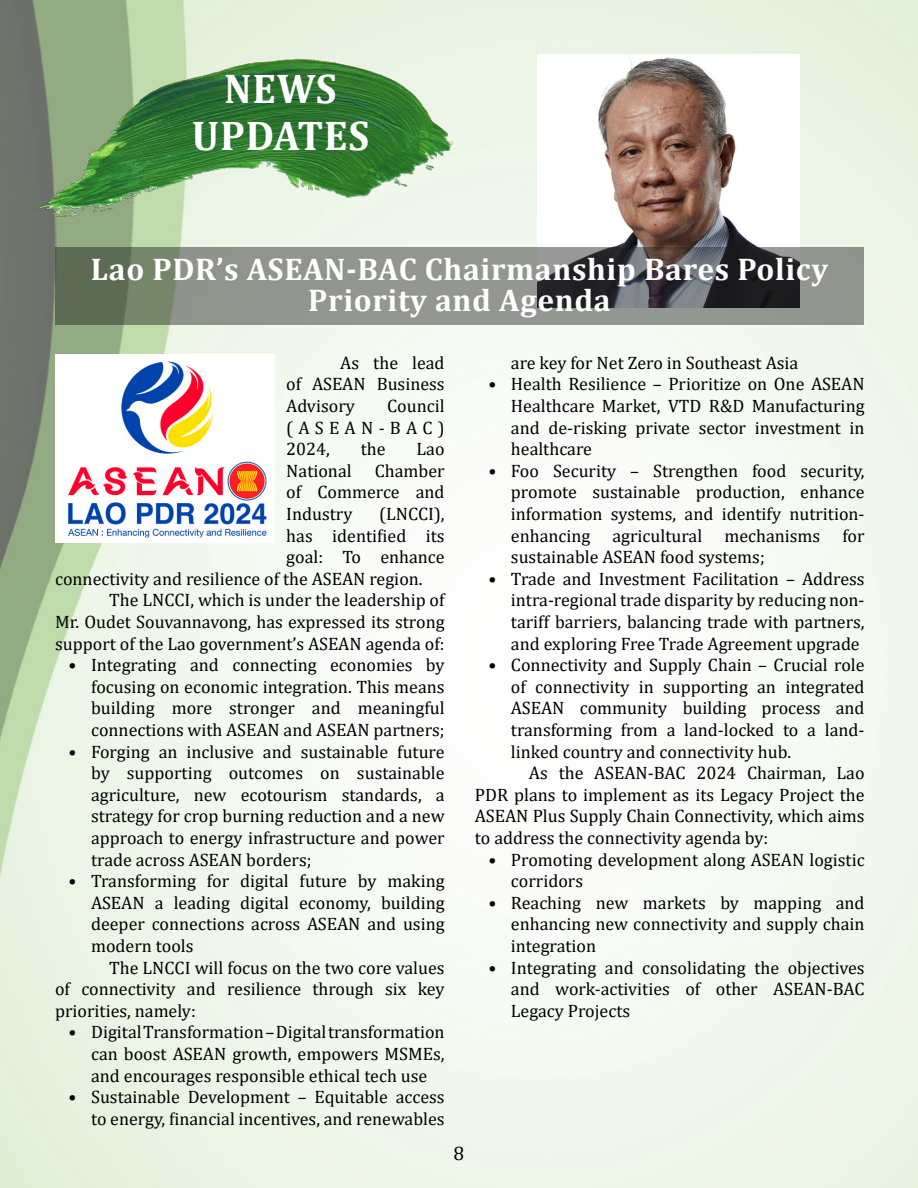
<style>
.page{position:relative;width:918px;height:1188px;background:#fff}
.page>*{position:absolute;margin:0;border:0;box-sizing:border-box;transform-origin:0 0}
.Section_head{font:700 41.7px "Cambria";letter-spacing:.02em;color:#fff}
.Head{font:700 31.5px/31.5px "Cambria";letter-spacing:.02em;color:#fff;text-align:center}
.t1{font:19.5px "Cambria";color:#000}
.Body{font:18px/21.6px "Cambria";color:#000;text-align:justify}
</style>
<div class="page">
<img style="left:0;top:0;width:918px;height:1188px">
<img style="left:55px;top:355px;width:219px;height:188px">
<img style="left:537px;top:54px;width:263px;height:194px">
<svg style="left:55px;top:248px;width:808px;height:78px;background:#787c76"></svg>
<img style="left:28px;top:54px;width:436px;height:164px">
<p class="Section_head" style="left:224px;top:59px;width:114px">NEWS</p>
<p class="Section_head" style="left:192px;top:106px;width:179px">UPDATES</p>
<p class="Head" style="left:91px;top:252px;width:739px">Lao PDR’s ASEAN-BAC Chairmanship Bares Policy<br>Priority and Agenda</p>
<p class="Body" style="left:286px;top:352px;width:160px;text-indent:54px">As the lead of ASEAN Business Advisory</p>
<p class="Body" style="left:511px;top:352px;width:289px">are key for Net Zero in Southeast Asia</p>
<p class="Body" style="left:511px;top:373px;width:355px;text-indent:-22px">• Health Resilience – Prioritize on One ASEAN Healthcare Market, VTD R&amp;D Manufacturing and de-risking private sector investment in healthcare</p>
<p class="Body" style="left:511px;top:460px;width:355px;text-indent:-22px">• Foo Security – Strengthen food security, promote sustainable production, enhance information systems, and identify nutrition&shy;enhancing agricultural mechanisms for sustainable ASEAN food systems;</p>
<p class="Body" style="left:511px;top:568px;width:355px;text-indent:-22px">• Trade and Investment Facilitation – Address intra-regional trade disparity by reducing non&shy;tariff barriers, balancing trade with partners, and exploring Free Trade Agreement upgrade</p>
<p class="Body" style="left:511px;top:654px;width:355px;text-indent:-22px">• Connectivity and Supply Chain – Crucial role of connectivity in supporting an integrated ASEAN community building process and transforming from a land-locked to a land&shy;linked country and connectivity hub.</p>
<p class="Body" style="left:475px;top:762px;width:391px;text-indent:54px">As the ASEAN-BAC 2024 Chairman, Lao PDR plans to implement as its Legacy Project the ASEAN Plus Supply Chain Connectivity, which aims to address the connectivity agenda by:</p>
<p class="Body" style="left:511px;top:849px;width:355px;text-indent:-22px">• Promoting development along ASEAN logistic corridors</p>
<p class="Body" style="left:511px;top:892px;width:355px;text-indent:-22px">• Reaching new markets by mapping and enhancing new connectivity and supply chain integration</p>
<p class="Body" style="left:511px;top:957px;width:355px;text-indent:-22px">• Integrating and consolidating the objectives and work-activities of other ASEAN-BAC Legacy Projects</p>
<p class="Body" style="left:286px;top:395px;width:160px;text-indent:101px">Council (ASEAN-BAC)<br>2024,</p>
<p class="Body" style="left:361px;top:438px;width:26px">the</p>
<p class="Body" style="left:417px;top:438px;width:30px">Lao</p>
<p class="Body" style="left:286px;top:460px;width:160px;text-indent:88px">Chamber of Commerce and Industry</p>
<p class="Body" style="left:286px;top:460px;width:67px">National</p>
<p class="Body" style="left:379px;top:503px;width:67px">(LNCCI),</p>
<p class="Body" style="left:286px;top:525px;width:160px">has identified its</p>
<p class="Body" style="left:286px;top:546px;width:160px">goal: To enhance</p>
<p class="Body" style="left:55px;top:568px;width:369px">connectivity and resilience of the ASEAN region.</p>
<p class="Body" style="left:55px;top:589px;width:391px;text-indent:54px">The LNCCI, which is under the leadership of Mr. Oudet Souvannavong, has expressed its strong support of the Lao government’s ASEAN agenda of:</p>
<p class="Body" style="left:91px;top:654px;width:355px;text-indent:-22px">• Integrating and connecting economies by focusing on economic integration. This means building more stronger and meaningful connections with ASEAN and ASEAN partners;</p>
<p class="Body" style="left:91px;top:741px;width:355px;text-indent:-22px">• Forging an inclusive and sustainable future by supporting outcomes on sustainable agriculture, new ecotourism standards, a strategy for crop burning reduction and a new approach to energy infrastructure and power trade across ASEAN borders;</p>
<p class="Body" style="left:91px;top:870px;width:355px;text-indent:-22px">• Transforming for digital future by making ASEAN a leading digital economy, building deeper connections across ASEAN and using modern tools</p>
<p class="Body" style="left:55px;top:957px;width:391px;text-indent:54px">The LNCCI will focus on the two core values of connectivity and resilience through six key priorities, namely:</p>
<p class="Body" style="left:91px;top:1021px;width:355px;text-indent:-22px">• Digital Transformation – Digital transformation can boost ASEAN growth, empowers MSMEs, and encourages responsible ethical tech use</p>
<p class="Body" style="left:69px;top:1086px;width:378px;text-align:right">• Sustainable Development – Equitable access to energy, financial incentives, and renewables</p>
<p class="t1" style="left:454px;top:1142px;width:12px">8</p>
</div>
